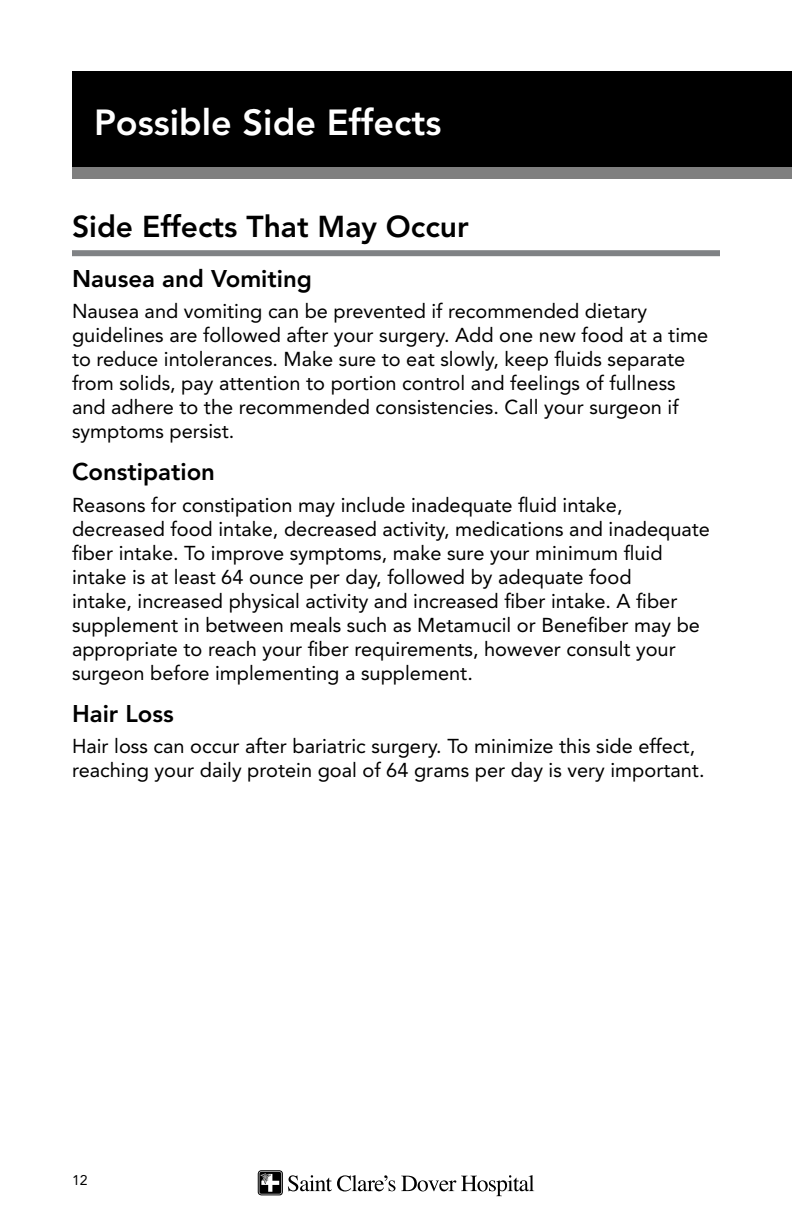
<style>
.page{position:relative;width:792px;height:1224px;background:#fff}
.page>*{position:absolute;margin:0;border:0;box-sizing:border-box;transform-origin:0 0}
.t1{font:800 36px "Avenir LT Std";color:#fff}
.t2{font:800 30px "Avenir LT Std";color:#000}
.t3{font:800 24px "Avenir LT Std";color:#000}
.t4{font:20px/24px "Avenir LT Std";color:#000}
.t5{font:14px "Avenir LT Std";color:#000}
</style>
<div class="page">
<svg style="left:288px;top:1175px;width:246px;height:21px"></svg>
<svg style="left:258px;top:1170px;width:25px;height:25px"></svg>
<svg style="left:259px;top:1171px;width:23px;height:23px"></svg>
<div style="left:73px;top:71px;width:719px;height:108px;background:#000"></div>
<div style="left:73px;top:168px;width:719px;height:11px;background:#7f7f7f"></div>
<div style="left:72px;top:250px;width:648px;height:6px;background:#808285"></div>
<h1 class="t1" style="left:94px;top:101px;width:349px">Possible Side Effects</h1>
<h2 class="t2" style="left:72px;top:209px;width:398px">Side Effects That May Occur</h2>
<p class="t3" style="left:72px;top:264px;width:241px">Nausea and Vomiting</p>
<p class="t4" style="left:72px;top:299px;width:638px">Nausea and vomiting can be prevented if recommended dietary guidelines are followed after your surgery. Add one new food at a time to reduce intolerances. Make sure to eat slowly, keep fluids separate from solids, pay attention to portion control and feelings of fullness and adhere to the recommended consistencies. Call your surgeon if symptoms persist.</p>
<p class="t3" style="left:72px;top:458px;width:145px">Constipation</p>
<p class="t4" style="left:72px;top:493px;width:640px">Reasons for constipation may include inadequate fluid intake, decreased food intake, decreased activity, medications and inadequate fiber intake. To improve symptoms, make sure your minimum fluid intake is at least 64 ounce per day, followed by adequate food<br>intake, increased physical activity and increased fiber intake. A fiber supplement in between meals such as Metamucil or Benefiber may be appropriate to reach your fiber requirements, however consult your surgeon before implementing a supplement.</p>
<p class="t3" style="left:72px;top:700px;width:103px">Hair Loss</p>
<p class="t4" style="left:72px;top:734px;width:634px">Hair loss can occur after bariatric surgery. To minimize this side effect, reaching your daily protein goal of 64 grams per day is very important.</p>
<p class="t5" style="left:72px;top:1172px;width:17px">12</p>
</div>
